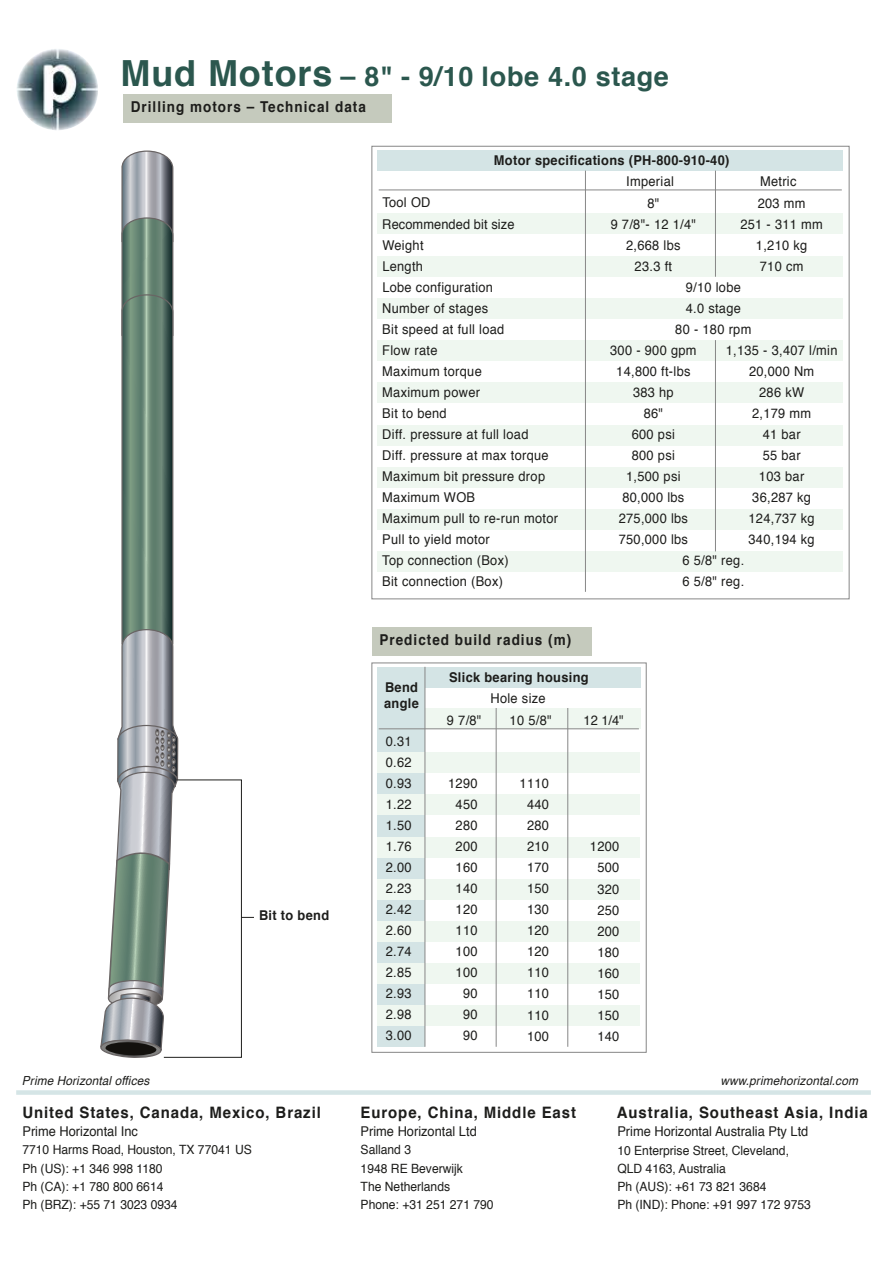
<style>
.page{position:relative;width:893px;height:1263px;background:#fff}
.page>*{position:absolute;margin:0;border:0;box-sizing:border-box;transform-origin:0 0}
.t1{font:700 27px "Helvetica";letter-spacing:.025em;color:#2b574e}
.t2{font:700 15.75px "Helvetica";letter-spacing:.06em;color:#1d1d1b;scale:.95 1}
.t3{font:700 15px "Helvetica";letter-spacing:.075em;color:#1d1d1b;scale:.9 1}
.t4{font:13.5px/21px "Helvetica";letter-spacing:.025em;color:#1d1d1b;text-align:center;scale:.95 1}
.t5{font:700 13.5px/16.2px "Helvetica";letter-spacing:.025em;color:#1d1d1b;scale:.95 1}
.t6{font:13.5px "Helvetica";color:#1d1d1b;scale:.95 1}
.t7{font:13.5px "Helvetica";letter-spacing:.005em;color:#1d1d1b;scale:.95 1}
.t8{font:12.75px/18.3px "Helvetica";color:#1d1d1b;scale:.95 1}
.t9{font:italic 12.45px "Helvetica";letter-spacing:.01em;color:#1d1d1b;scale:.95 1}
.s1{font-size:36px}
</style>
<div class="page">
<div style="left:377px;top:667px;width:48px;height:380px;background:#d4e4e5"></div>
<div style="left:372px;top:627px;width:219px;height:28px;background:#c5cabd"></div>
<div style="left:378px;top:214px;width:465px;height:20px;background:#eff7f0"></div>
<div style="left:378px;top:256px;width:465px;height:21px;background:#eff7f0"></div>
<div style="left:378px;top:298px;width:465px;height:21px;background:#eff7f0"></div>
<div style="left:378px;top:340px;width:465px;height:21px;background:#eff7f0"></div>
<div style="left:378px;top:382px;width:465px;height:21px;background:#eff7f0"></div>
<div style="left:378px;top:425px;width:465px;height:20px;background:#eff7f0"></div>
<div style="left:378px;top:467px;width:465px;height:21px;background:#eff7f0"></div>
<div style="left:378px;top:509px;width:465px;height:21px;background:#eff7f0"></div>
<div style="left:378px;top:551px;width:465px;height:21px;background:#eff7f0"></div>
<div style="left:378px;top:150px;width:465px;height:21px;background:#d4e4e5"></div>
<hr style="left:585px;top:171px;width:1px;height:421px;background:#878787">
<hr style="left:379px;top:190px;width:463px;height:1px;background:#878787">
<hr style="left:715px;top:171px;width:1px;height:106px;background:#878787">
<hr style="left:715px;top:340px;width:1px;height:211px;background:#878787">
<div style="left:378px;top:752px;width:262px;height:21px;background:#eff7f0"></div>
<div style="left:425px;top:708px;width:215px;height:21px;background:#eff7f0"></div>
<div style="left:378px;top:794px;width:262px;height:21px;background:#eff7f0"></div>
<div style="left:378px;top:837px;width:262px;height:20px;background:#eff7f0"></div>
<div style="left:378px;top:879px;width:262px;height:20px;background:#eff7f0"></div>
<div style="left:378px;top:921px;width:262px;height:21px;background:#eff7f0"></div>
<div style="left:378px;top:963px;width:262px;height:21px;background:#eff7f0"></div>
<div style="left:378px;top:1005px;width:262px;height:21px;background:#eff7f0"></div>
<div style="left:371px;top:662px;width:276px;height:391px;border:1px solid #878787"></div>
<div style="left:425px;top:667px;width:215px;height:20px;background:#d4e4e5"></div>
<hr style="left:425px;top:667px;width:1px;height:380px;background:#878787">
<hr style="left:379px;top:728px;width:260px;height:1px;background:#878787">
<hr style="left:496px;top:708px;width:1px;height:339px;background:#878787">
<hr style="left:567px;top:708px;width:1px;height:339px;background:#878787">
<svg style="left:100px;top:150px;width:154px;height:908px"></svg>
<img style="left:17px;top:49px;width:81px;height:81px">
<div style="left:123px;top:94px;width:268px;height:28px;background:#c5cabd"></div>
<div style="left:16px;top:1090px;width:855px;height:5px;background:#d5e5e6"></div>
<h1 class="t1" style="left:121px;top:54px;width:550px"><span class="s1">Mud Motors</span> – 8" - 9/10 lobe 4.0 stage</h1>
<p class="t3" style="left:131px;top:95px;width:263px">Drilling motors – Technical data</p>
<p class="t5" style="left:494px;top:152px;width:249px">Motor specifications (PH-800-910-40)</p>
<p class="t4" style="left:382px;top:192px;width:52px">Tool OD</p>
<p class="t4" style="left:382px;top:235px;width:187px;text-align:left">Weight<br>Length<br>Lobe configuration<br>Number of stages<br>Bit speed at full load<br>Flow rate<br>Maximum torque<br>Maximum power<br>Bit to bend<br>Diff. pressure at full load<br>Diff. pressure at max torque<br>Maximum bit pressure drop<br>Maximum WOB<br>Maximum pull to re-run motor<br>Pull to yield motor<br>Top connection (Box)<br>Bit connection (Box)</p>
<p class="t7" style="left:382px;top:213px;width:141px">Recommended bit size</p>
<p class="t3" style="left:380px;top:628px;width:214px">Predicted build radius (m)</p>
<p class="t5" style="left:384px;top:680px;width:38px">Bend angle</p>
<p class="t5" style="left:449px;top:669px;width:148px">Slick bearing housing</p>
<p class="t4" style="left:490px;top:688px;width:60px">Hole size</p>
<p class="t4" style="left:626px;top:171px;width:52px">Imperial</p>
<p class="t4" style="left:760px;top:171px;width:40px">Metric</p>
<p class="t4" style="left:611px;top:193px;width:91px">8"<br>9 7/8"- 12 1/4"<br>2,668 lbs<br>23.3 ft</p>
<p class="t4" style="left:740px;top:193px;width:88px">203 mm<br>251 - 311 mm<br>1,210 kg<br>710 cm</p>
<p class="t4" style="left:675px;top:277px;width:82px">9/10 lobe<br>4.0 stage<br>80 - 180 rpm</p>
<p class="t4" style="left:610px;top:340px;width:92px">300 - 900 gpm<br>14,800 ft-lbs<br>383 hp<br>86"<br>600 psi<br>800 psi<br>1,500 psi<br>80,000 lbs<br>275,000 lbs<br>750,000 lbs</p>
<p class="t4" style="left:726px;top:340px;width:119px">1,135 - 3,407 l/min<br>20,000 Nm<br>286 kW<br>2,179 mm<br>41 bar<br>55 bar<br>103 bar<br>36,287 kg<br>124,737 kg<br>340,194 kg</p>
<p class="t4" style="left:682px;top:550px;width:67px">6 5/8" reg.</p>
<p class="t4" style="left:682px;top:571px;width:67px">6 5/8" reg.</p>
<p class="t5" style="left:259px;top:907px;width:75px">Bit to bend</p>
<p class="t4" style="left:386px;top:731px;width:29px;text-align:justify">0.31<br>0.62<br>0.93<br>1.22<br>1.50<br>1.76<br>2.00<br>2.23<br>2.42<br>2.60<br>2.74<br>2.85<br>2.93<br>2.98<br>3.00</p>
<p class="t4" style="left:447px;top:710px;width:38px">9 7/8"</p>
<p class="t4" style="left:510px;top:710px;width:46px">10 5/8"</p>
<p class="t4" style="left:584px;top:710px;width:44px">12 1/4"</p>
<p class="t4" style="left:448px;top:773px;width:32px;text-align:right">1290<br>450<br>280<br>200<br>160<br>140<br>120<br>110<br>100<br>100<br>90<br>90<br>90</p>
<p class="t4" style="left:520px;top:773px;width:32px">1110<br>440<br>280<br>210<br>170<br>150<br>130<br>120<br>120<br>110<br>110<br>110<br>100</p>
<p class="t4" style="left:590px;top:837px;width:32px">1200<br>500<br>320<br>250<br>200<br>180<br>160<br>150<br>150<br>140</p>
<p class="t9" style="left:22px;top:1070px;width:136px">Prime Horizontal offices</p>
<p class="t9" style="left:720px;top:1070px;width:146px">www.primehorizontal.com</p>
<p class="t2" style="left:22px;top:1099px;width:316px">United States, Canada, Mexico, Brazil</p>
<p class="t6" style="left:22px;top:1121px;width:123px">Prime Horizontal Inc</p>
<p class="t8" style="left:22px;top:1141px;width:243px">7710 Harms Road, Houston, TX 77041 US<br>Ph (US): +1 346 998 1180<br>Ph (CA): +1 780 800 6614<br>Ph (BRZ): +55 71 3023 0934</p>
<p class="t2" style="left:361px;top:1099px;width:228px">Europe, China, Middle East</p>
<p class="t6" style="left:361px;top:1121px;width:124px">Prime Horizontal Ltd</p>
<p class="t8" style="left:361px;top:1141px;width:142px">Salland 3<br>1948 RE Beverwijk<br>The Netherlands<br>Phone: +31 251 271 790</p>
<p class="t2" style="left:617px;top:1100px;width:266px">Australia, Southeast Asia, India</p>
<p class="t6" style="left:617px;top:1121px;width:203px">Prime Horizontal Australia Pty Ltd</p>
<p class="t8" style="left:617px;top:1141px;width:205px">10 Enterprise Street, Cleveland,<br>QLD 4163, Australia<br>Ph (AUS): +61 73 821 3684<br>Ph (IND): Phone: +91 997 172 9753</p>
</div>
